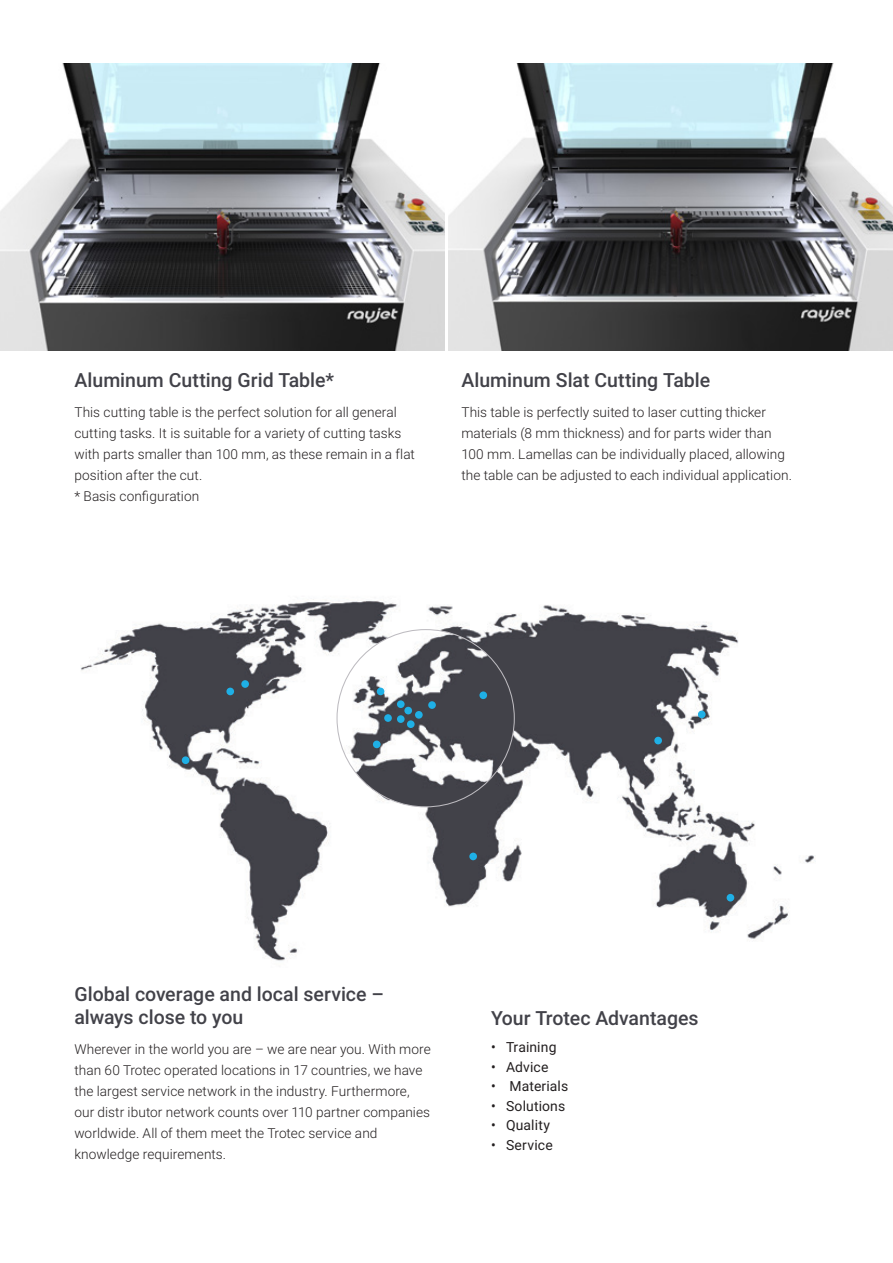
<style>
.page{position:relative;width:893px;height:1263px;background:#fff}
.page>*{position:absolute;margin:0;border:0;box-sizing:border-box;transform-origin:0 0}
.t1{font:500 19.5px/22.5px "Roboto";color:#424249}
.t2{font:13.95px "Roboto";letter-spacing:.01em;color:#231f20}
.t3{font:300 13.65px/21px "Roboto";letter-spacing:.005em;color:#231f20}
</style>
<div class="page">
<img style="left:80px;top:599px;width:734px;height:362px">
<img style="left:449px;top:64px;width:444px;height:287px">
<img style="left:0;top:64px;width:444px;height:287px">
<img style="left:337px;top:630px;width:177px;height:177px;border-radius:89px">
<div style="left:241px;top:680px;width:8px;height:8px;background:#1fb0e6;border-radius:50%"></div>
<div style="left:479px;top:691px;width:8px;height:8px;background:#1fb0e6;border-radius:50%"></div>
<div style="left:373px;top:740px;width:8px;height:8px;background:#1fb0e6;border-radius:50%"></div>
<div style="left:407px;top:720px;width:8px;height:8px;background:#1fb0e6;border-radius:50%"></div>
<div style="left:428px;top:701px;width:8px;height:8px;background:#1fb0e6;border-radius:50%"></div>
<div style="left:377px;top:688px;width:7px;height:7px;background:#1fb0e6;border-radius:50%"></div>
<div style="left:384px;top:714px;width:8px;height:8px;background:#1fb0e6;border-radius:50%"></div>
<div style="left:397px;top:715px;width:8px;height:8px;background:#1fb0e6;border-radius:50%"></div>
<div style="left:415px;top:711px;width:8px;height:8px;background:#1fb0e6;border-radius:50%"></div>
<div style="left:404px;top:707px;width:8px;height:7px;background:#1fb0e6;border-radius:50%"></div>
<div style="left:397px;top:700px;width:8px;height:8px;background:#1fb0e6;border-radius:50%"></div>
<div style="left:469px;top:853px;width:8px;height:7px;background:#1fb0e6;border-radius:50%"></div>
<div style="left:654px;top:737px;width:8px;height:7px;background:#1fb0e6;border-radius:50%"></div>
<div style="left:698px;top:710px;width:8px;height:8px;background:#1fb0e6;border-radius:50%"></div>
<div style="left:727px;top:894px;width:7px;height:7px;background:#1fb0e6;border-radius:50%"></div>
<div style="left:226px;top:688px;width:8px;height:7px;background:#1fb0e6;border-radius:50%"></div>
<div style="left:182px;top:756px;width:7px;height:8px;background:#1fb0e6;border-radius:50%"></div>
<h1 class="t1" style="left:74px;top:368px;width:261px">Aluminum Cutting Grid Table*</h1>
<p class="t3" style="left:74px;top:402px;width:342px">This cutting table is the perfect solution for all general cutting tasks. It is suitable for a variety of cutting tasks with parts smaller than 100 mm, as these remain in a flat position after the cut.<br>* Basis configuration</p>
<h1 class="t1" style="left:461px;top:368px;width:250px">Aluminum Slat Cutting Table</h1>
<p class="t3" style="left:461px;top:402px;width:332px">This table is perfectly suited to laser cutting thicker materials (8 mm thickness) and for parts wider than 100 mm. Lamellas can be individually placed, allowing the table can be adjusted to each individual application.</p>
<h1 class="t1" style="left:74px;top:982px;width:311px">Global coverage and local service – always close to you</h1>
<p class="t3" style="left:74px;top:1038px;width:358px">Wherever in the world you are – we are near you. With more than 60 Trotec operated locations in 17 countries, we have the largest service network in the industry. Furthermore, our distr ibutor network counts over 110 partner companies worldwide. All of them meet the Trotec service and knowledge requirements.</p>
<h1 class="t1" style="left:491px;top:1006px;width:209px">Your Trotec Advantages</h1>
<p class="t2" style="left:491px;top:1037px;width:67px">• Training</p>
<p class="t2" style="left:491px;top:1057px;width:59px">• Advice</p>
<p class="t2" style="left:491px;top:1076px;width:79px">• Materials</p>
<p class="t2" style="left:491px;top:1096px;width:76px">• Solutions</p>
<p class="t2" style="left:491px;top:1115px;width:60px">• Quality</p>
<p class="t2" style="left:491px;top:1135px;width:63px">• Service</p>
</div>
